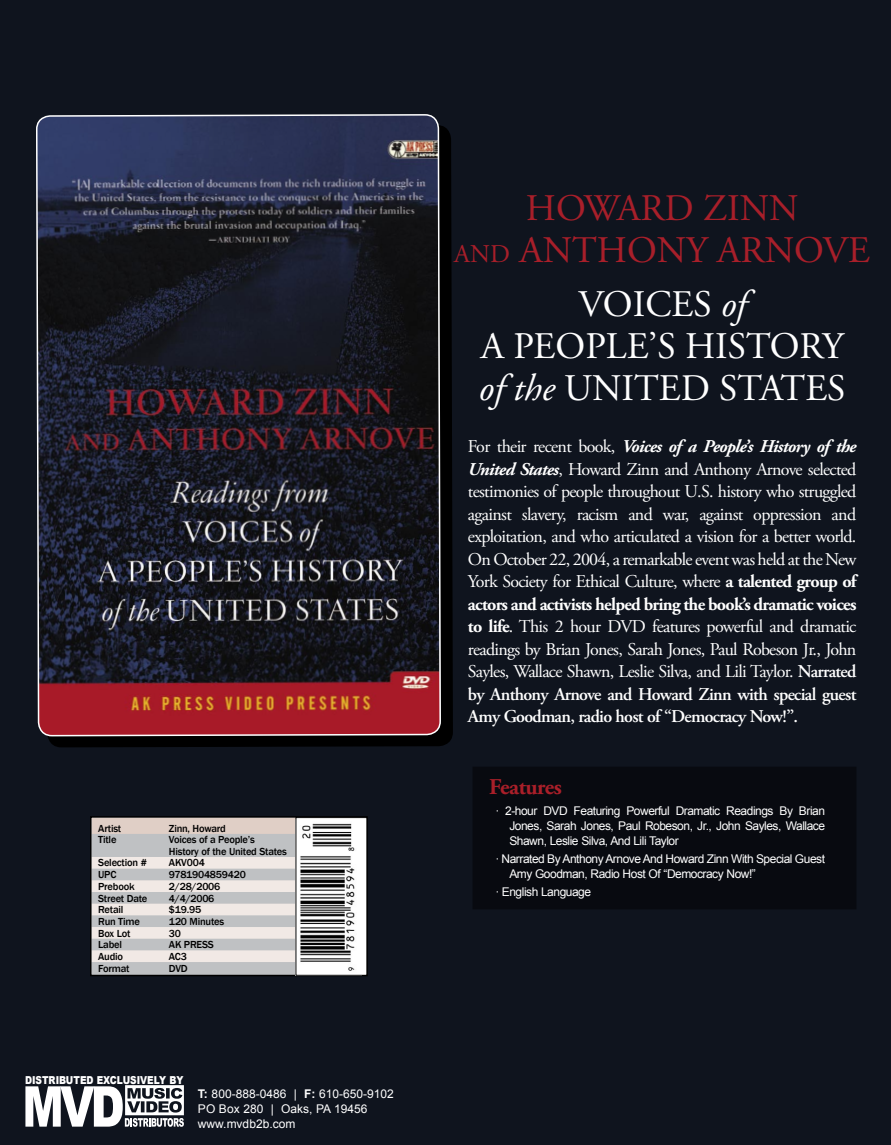
<style>
.page{position:relative;width:891px;height:1145px;background:#0f141e}
.page>*{position:absolute;margin:0;border:0;box-sizing:border-box;transform-origin:0 0}
.t1{font:37.5px "Adobe Garamond Pro";color:#fff}
.t2{font:37.5px "Adobe Garamond Pro";color:#a81f2a}
.t3{font:700 22.5px "Adobe Garamond Pro";letter-spacing:-.02em;color:#aa1f29}
.t4{font:18px/22.5px "Adobe Garamond Pro";letter-spacing:-.04em;color:#fff;text-align:justify}
.t5{font:12px/15px "Arial";letter-spacing:-.04em;color:#fff;text-align:justify}
.t6{font:12px "Arial";color:#fff}
.t7{font:900 10.95px "Arial";color:#fff;scale:.82 1}
.t8{font:500 10.5px "Franklin Gothic";letter-spacing:-.02em;color:#000}
.s1{font-weight:700}
.s2{font-size:25.5px}
.s3{font-style:italic}
.s4{font-weight:700;font-style:italic}
.s5{font-weight:600}
</style>
<div class="page">
<div style="left:91px;top:817px;width:230px;height:158px;background:#bfc1c3"></div>
<div style="left:93px;top:819px;width:203px;height:15px;background:#e0cfc6"></div>
<svg style="left:93px;top:857px;width:203px;height:105px"></svg>
<div style="left:90px;top:816px;width:278px;height:160px;border:2px solid #000"></div>
<div style="left:296px;top:817px;width:71px;height:158px;background:#fff"></div>
<img style="left:300px;top:823px;width:55px;height:148px">
<svg style="left:25px;top:1085px;width:159px;height:42px"></svg>
<svg style="left:48px;top:126px;width:405px;height:621px;background:#010202"></svg>
<svg style="left:36px;top:114px;width:406px;height:622px"></svg>
<div style="left:472px;top:767px;width:384px;height:142px;background:#080a10"></div>
<p class="t8" style="left:98px;top:822px;width:25px">Artist</p>
<p class="t8" style="left:169px;top:822px;width:58px">Zinn, Howard</p>
<p class="t8" style="left:98px;top:833px;width:20px">Title</p>
<p class="t8" style="left:169px;top:833px;width:88px">Voices of a People’s</p>
<p class="t8" style="left:169px;top:845px;width:119px">History of the United States</p>
<p class="t8" style="left:98px;top:856px;width:50px">Selection #</p>
<p class="t8" style="left:169px;top:856px;width:37px">AKV004</p>
<p class="t8" style="left:98px;top:868px;width:20px">UPC</p>
<p class="t8" style="left:169px;top:868px;width:78px">9781904859420</p>
<p class="t8" style="left:98px;top:880px;width:38px">Prebook</p>
<p class="t8" style="left:169px;top:880px;width:53px">2/28/2006</p>
<p class="t8" style="left:98px;top:891px;width:51px">Street Date</p>
<p class="t8" style="left:169px;top:891px;width:47px">4/4/2006</p>
<p class="t8" style="left:98px;top:903px;width:27px">Retail</p>
<p class="t8" style="left:169px;top:903px;width:34px">$19.95</p>
<p class="t8" style="left:98px;top:915px;width:43px">Run Time</p>
<p class="t8" style="left:169px;top:915px;width:57px">120 Minutes</p>
<p class="t8" style="left:98px;top:926px;width:34px">Box Lot</p>
<p class="t8" style="left:169px;top:926px;width:14px">30</p>
<p class="t8" style="left:98px;top:938px;width:25px">Label</p>
<p class="t8" style="left:169px;top:938px;width:46px">AK PRESS</p>
<p class="t8" style="left:98px;top:950px;width:26px">Audio</p>
<p class="t8" style="left:169px;top:950px;width:19px">AC3</p>
<p class="t8" style="left:98px;top:961px;width:33px">Format</p>
<p class="t8" style="left:169px;top:961px;width:20px">DVD</p>
<p class="t7" style="left:25px;top:1072px;width:195px">DISTRIBUTED EXCLUSIVELY BY</p>
<p class="t6" style="left:198px;top:1085px;width:197px"><span class="s1">T:</span> 800-888-0486 | <span class="s1">F:</span> 610-650-9102</p>
<p class="t6" style="left:198px;top:1100px;width:171px">PO Box 280 | Oaks, PA 19456</p>
<p class="t6" style="left:198px;top:1115px;width:99px">www.mvdb2b.com</p>
<p class="t2" style="left:526px;top:186px;width:274px">HOWARD ZINN</p>
<p class="t2" style="left:454px;top:228px;width:417px"><span class="s2">AND</span> ANTHONY ARNOVE</p>
<p class="t1" style="left:578px;top:282px;width:169px">VOICES <span class="s3">of</span></p>
<p class="t1" style="left:481px;top:324px;width:364px">A PEOPLE’S HISTORY</p>
<p class="t1" style="left:479px;top:366px;width:368px"><span class="s3">of the</span> UNITED STATES</p>
<p class="t4" style="left:468px;top:436px;width:390px">For their recent book, <span class="s4">Voices of a People’s History of the United States</span>, Howard Zinn and Anthony Arnove selected testimonies of people throughout U.S. history who struggled against slavery, racism and war, against oppression and exploitation, and who articulated a vision for a better world.<br>On October 22, 2004, a remarkable event was held at the New York Society for Ethical Culture, where <span class="s1">a talented group of actors and activists helped bring the book’s dramatic voices to life</span>. This 2 hour DVD features powerful and dramatic readings by Brian Jones, Sarah Jones, Paul Robeson Jr., John Sayles, Wallace Shawn, Leslie Silva, and Lili Taylor. <span class="s5">Narrated by Anthony Arnove and Howard Zinn with special guest Amy Goodman, radio host of “Democracy Now!”.</span></p>
<p class="t3" style="left:489px;top:774px;width:74px">Features</p>
<p class="t5" style="left:509px;top:803px;width:317px;text-indent:-13px">· 2-hour DVD Featuring Powerful Dramatic Readings By Brian Jones, Sarah Jones, Paul Robeson, Jr., John Sayles, Wallace Shawn, Leslie Silva, And Lili Taylor</p>
<p class="t5" style="left:509px;top:851px;width:317px;text-indent:-13px">· Narrated By Anthony Arnove And Howard Zinn With Special Guest<br>Amy Goodman, Radio Host Of “Democracy Now!”</p>
<p class="t5" style="left:496px;top:884px;width:97px">· English Language</p>
</div>
